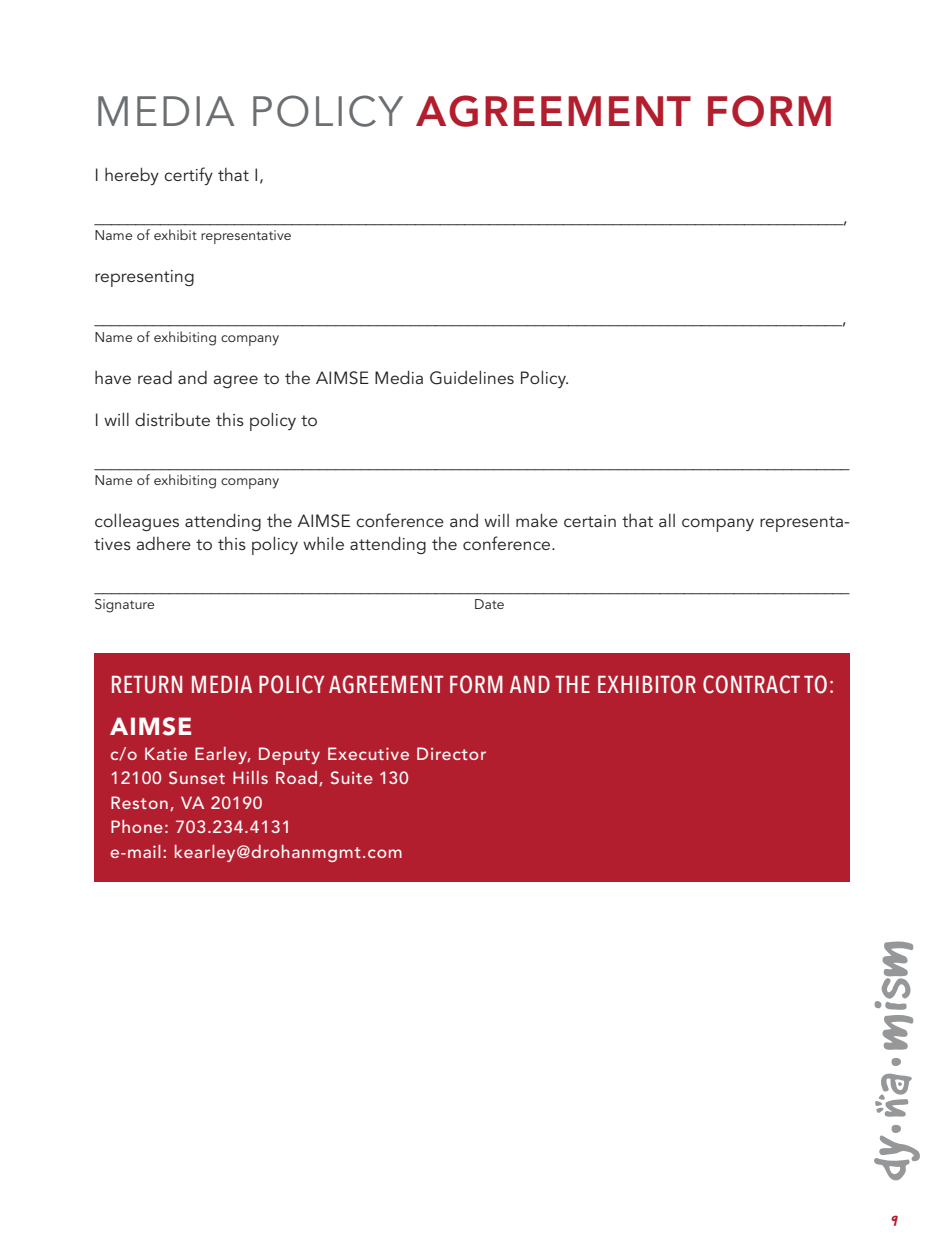
<style>
.page{position:relative;width:945px;height:1260px;background:#fff}
.page>*{position:absolute;margin:0;border:0;box-sizing:border-box;transform-origin:0 0}
.t1{font:63px "Good Dog Cool";color:#959799}
.text{font:800 42px "Avenir";letter-spacing:.04em;color:#b31e2e}
.callout{font:500 24.5px "Avenir Next Condensed";letter-spacing:.025em;color:#fff}
.callout-2{font:900 24.5px "Avenir";letter-spacing:.045em;color:#fff}
.t2{font:21px "Good Dog Cool";color:#b31e2e}
.text-2{font:17.5px/22.8px "Avenir";letter-spacing:.01em;color:#231f20}
.callout-3{font:500 17.5px "Avenir";letter-spacing:.045em;color:#fff}
.text-3{font:14px "Avenir";letter-spacing:.01em;color:#231f20}
.s1{font-weight:400;color:#6c6f72}
</style>
<div class="page">
<div style="left:94px;top:654px;width:756px;height:228px;background:#b31e2e"></div>
<p class="text" style="left:94px;top:87px;width:741px"><span class="s1">MEDIA POLICY</span> AGREEMENT FORM</p>
<p class="text-2" style="left:94px;top:164px;width:171px">I hereby certify that I,</p>
<p class="text-2" style="left:94px;top:206px;width:755px">___________________________________________________________________________________________,</p>
<p class="text-3" style="left:94px;top:227px;width:199px">Name of exhibit representative</p>
<p class="text-2" style="left:94px;top:265px;width:102px">representing</p>
<p class="text-2" style="left:94px;top:307px;width:754px">__________________________________________________________________________________________,</p>
<p class="text-3" style="left:94px;top:329px;width:186px">Name of exhibiting company</p>
<p class="text-2" style="left:94px;top:367px;width:477px">have read and agree to the AIMSE Media Guidelines Policy.</p>
<p class="text-2" style="left:94px;top:409px;width:225px">I will distribute this policy to</p>
<p class="text-2" style="left:94px;top:451px;width:757px">___________________________________________________________________________________________</p>
<p class="text-3" style="left:94px;top:472px;width:186px">Name of exhibiting company</p>
<p class="text-2" style="left:94px;top:510px;width:757px">colleagues attending the AIMSE conference and will make certain that all company representa&shy;tives adhere to this policy while attending the conference.</p>
<p class="text-2" style="left:94px;top:575px;width:757px">___________________________________________________________________________________________</p>
<p class="text-3" style="left:94px;top:597px;width:62px">Signature</p>
<p class="text-3" style="left:474px;top:597px;width:32px">Date</p>
<p class="callout" style="left:110px;top:670px;width:726px">RETURN MEDIA POLICY AGREEMENT FORM AND THE EXHIBITOR CONTRACT TO:</p>
<p class="callout-2" style="left:110px;top:712px;width:84px">AIMSE</p>
<p class="callout-3" style="left:110px;top:744px;width:378px">c/o Katie Earley, Deputy Executive Director</p>
<p class="callout-3" style="left:110px;top:768px;width:300px">12100 Sunset Hills Road, Suite 130</p>
<p class="callout-3" style="left:110px;top:793px;width:154px">Reston, VA 20190</p>
<p class="callout-3" style="left:110px;top:817px;width:182px">Phone: 703.234.4131</p>
<p class="callout-3" style="left:110px;top:842px;width:294px">e-mail: kearley@drohanmgmt.com</p>
<h1 class="t1" style="left:870px;top:1181px;width:243px;rotate:-90deg">dy.na.mism</h1>
<p class="t2" style="left:891px;top:1213px;width:8px">9</p>
</div>
